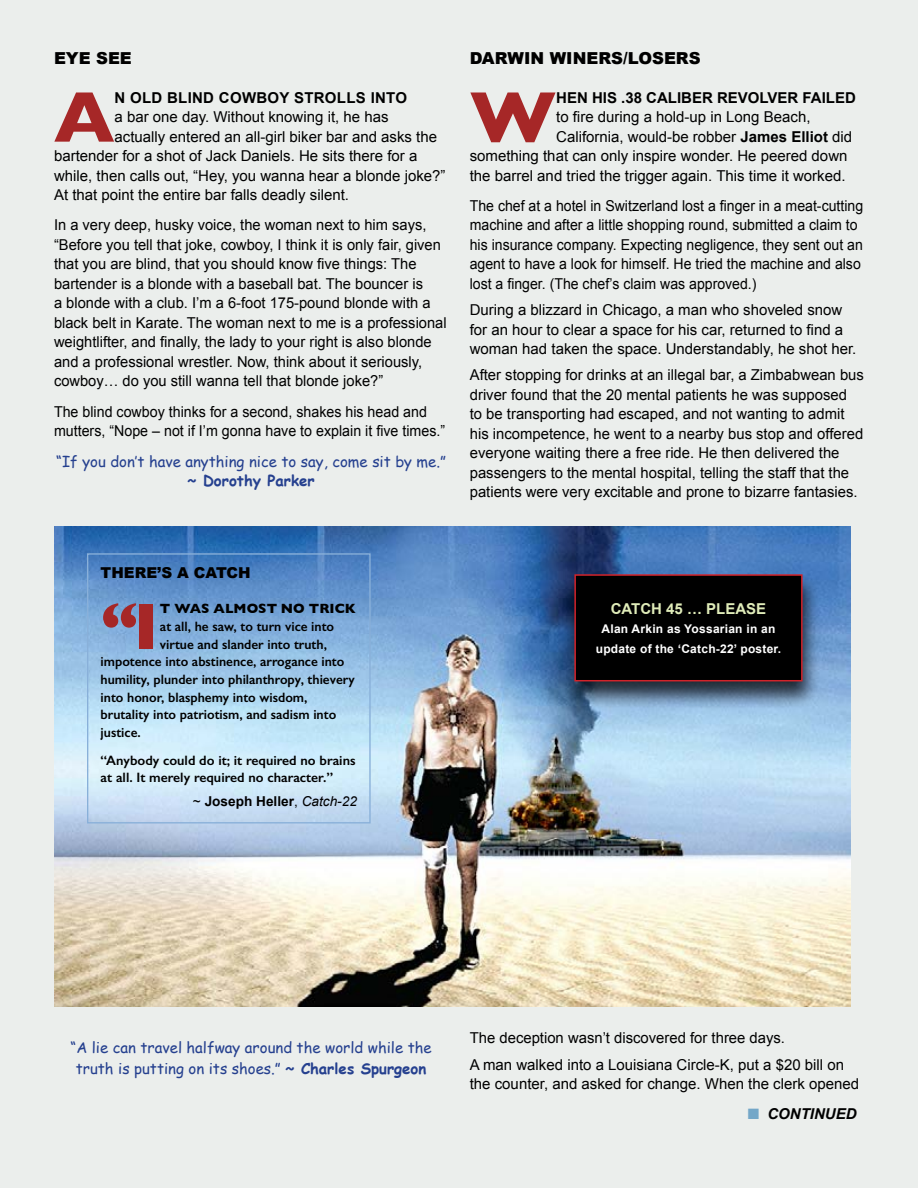
<style>
.page{position:relative;width:918px;height:1188px;background:#ebeeec}
.page>*{position:absolute;margin:0;border:0;box-sizing:border-box;transform-origin:0 0}
.t1{font:700 72.6px "Gill Sans";color:#a62727}
.t2{font:700 66px "Gill Sans";color:#a62727}
.t3{font:900 16.5px "Arial";color:#000}
.t4{font:15px/19.5px "Arial";color:#000}
.t5{font:15px/19.5px "Arial";color:#000;scale:.94 1}
.t6{font:15px/21px "Comic Sans MS";color:#25408f;text-align:center}
.t7{font:15px/19.5px "Arial";color:#000;scale:.95 1}
.t8{font:700 15px "Arial";color:#000}
.t9{font:700 15px "Arial";letter-spacing:.02em;color:#000}
.t10{font:700 15px "Comic Sans MS";color:#25408f}
.t11{font:700 15px "Arial";color:#e0ecb9}
.t12{font:900 15px "Arial";color:#000}
.t13{font:italic 700 15px "Arial";color:#000}
.t14{font:600 13.65px/17.7px "Gill Sans";color:#000}
.t15{font:700 13.65px "Arial";color:#000}
.t16{font:700 13.65px "Gill Sans";color:#000}
.t17{font:700 12px/19.5px "Arial";letter-spacing:.02em;color:#fff;text-align:center}
.s1{font-weight:700}
.s2{font-weight:400}
.s3{font-weight:400;font-style:italic}
.s4{color:#74a7c8}
</style>
<div class="page">
<img style="left:54px;top:526px;width:796px;height:480px">
<div style="left:87px;top:553px;width:284px;height:270px;border:1px solid #89b0d9"></div>
<div style="left:562px;top:572px;width:258px;height:138px;background:#000;opacity:.75"></div>
<div style="left:575px;top:575px;width:227px;height:106px;background:#000"></div>
<div style="left:574px;top:574px;width:229px;height:107px;border:2px solid #d2232a"></div>
<p class="t3" style="left:54px;top:49px;width:79px">EYE SEE</p>
<h1 class="t1" style="left:54px;top:60px;width:62px">A</h1>
<p class="t9" style="left:114px;top:87px;width:294px">N OLD BLIND COWBOY STROLLS INTO</p>
<p class="t4" style="left:114px;top:107px;width:276px">a bar one day. Without knowing it, he has</p>
<p class="t4" style="left:114px;top:127px;width:324px">actually entered an all-girl biker bar and asks the</p>
<p class="t4" style="left:54px;top:146px;width:365px">bartender for a shot of Jack Daniels. He sits there for a</p>
<p class="t4" style="left:54px;top:166px;width:393px">while, then calls out, “Hey, you wanna hear a blonde joke?”</p>
<p class="t4" style="left:54px;top:185px;width:297px">At that point the entire bar falls deadly silent.</p>
<p class="t4" style="left:54px;top:216px;width:394px">In a very deep, husky voice, the woman next to him says, “Before you tell that joke, cowboy, I think it is only fair, given that you are blind, that you should know five things: The bartender is a blonde with a baseball bat. The bouncer is<br>a blonde with a club. I’m a 6-foot 175-pound blonde with a black belt in Karate. The woman next to me is a professional weightlifter, and finally, the lady to your right is also blonde and a professional wrestler. Now, think about it seriously, cowboy… do you still wanna tell that blonde joke?”</p>
<p class="t7" style="left:54px;top:402px;width:413px">The blind cowboy thinks for a second, shakes his head and mutters, “Nope – not if I’m gonna have to explain it five times.”</p>
<p class="t6" style="left:56px;top:450px;width:391px">“If you don’t have anything nice to say, come sit by me.”</p>
<p class="t10" style="left:187px;top:470px;width:129px">~ Dorothy Parker</p>
<p class="t3" style="left:470px;top:49px;width:232px">DARWIN WINERS/LOSERS</p>
<h1 class="t1" style="left:470px;top:60px;width:88px">W</h1>
<p class="t8" style="left:556px;top:87px;width:301px">HEN HIS .38 CALIBER REVOLVER FAILED</p>
<p class="t4" style="left:556px;top:107px;width:256px">to fire during a hold-up in Long Beach,</p>
<p class="t4" style="left:556px;top:127px;width:297px">California, would-be robber <span class="s1">James Elliot</span> did</p>
<p class="t4" style="left:470px;top:146px;width:379px">something that can only inspire wonder. He peered down</p>
<p class="t4" style="left:470px;top:166px;width:377px">the barrel and tried the trigger again. This time it worked.</p>
<p class="t5" style="left:470px;top:196px;width:420px">The chef at a hotel in Switzerland lost a finger in a meat-cutting machine and after a little shopping round, submitted a claim to his insurance company. Expecting negligence, they sent out an agent to have a look for himself. He tried the machine and also lost a finger. (The chef’s claim was approved.)</p>
<p class="t4" style="left:470px;top:300px;width:388px">During a blizzard in Chicago, a man who shoveled snow for an hour to clear a space for his car, returned to find a woman had taken the space. Understandably, he shot her.</p>
<p class="t4" style="left:470px;top:366px;width:396px">After stopping for drinks at an illegal bar, a Zimbabwean bus driver found that the 20 mental patients he was supposed<br>to be transporting had escaped, and not wanting to admit his incompetence, he went to a nearby bus stop and offered everyone waiting there a free ride. He then delivered the passengers to the mental hospital, telling the staff that the patients were very excitable and prone to bizarre fantasies.</p>
<p class="t12" style="left:101px;top:564px;width:152px">THERE’S A CATCH</p>
<h2 class="t2" style="left:101px;top:574px;width:59px">“I</h2>
<p class="t16" style="left:160px;top:598px;width:197px">T WAS ALMOST NO TRICK</p>
<p class="t14" style="left:160px;top:617px;width:176px">at all, he saw, to turn vice into</p>
<p class="t14" style="left:160px;top:635px;width:168px">virtue and slander into truth,</p>
<p class="t14" style="left:101px;top:653px;width:245px">impotence into abstinence, arrogance into</p>
<p class="t14" style="left:101px;top:670px;width:256px">humility, plunder into philanthropy, thievery</p>
<p class="t14" style="left:101px;top:688px;width:208px">into honor, blasphemy into wisdom,</p>
<p class="t14" style="left:101px;top:706px;width:237px">brutality into patriotism, and sadism into</p>
<p class="t14" style="left:101px;top:724px;width:42px">justice.</p>
<p class="t14" style="left:101px;top:751px;width:256px">“Anybody could do it; it required no brains at all. It merely required no character.”</p>
<p class="t15" style="left:193px;top:792px;width:166px"><span class="s2">~</span> Joseph Heller<span class="s2">,</span> <span class="s3">Catch-22</span></p>
<p class="t11" style="left:611px;top:599px;width:157px">CATCH 45 … PLEASE</p>
<p class="t17" style="left:596px;top:620px;width:187px">Alan Arkin as Yossarian in an update of the ‘Catch-22’ poster.</p>
<p class="t6" style="left:70px;top:1037px;width:363px">“A lie can travel halfway around the world while the truth is putting on its shoes.” <span class="s1">~ Charles Spurgeon</span></p>
<p class="t4" style="left:470px;top:1025px;width:376px;line-height:26.2px">The deception wasn’t discovered for three days.<br>A man walked into a Louisiana Circle-K, put a $20 bill on</p>
<p class="t4" style="left:470px;top:1074px;width:391px">the counter, and asked for change. When the clerk opened</p>
<p class="t13" style="left:748px;top:1103px;width:110px"><span class="s4">■</span> CONTINUED</p>
</div>
